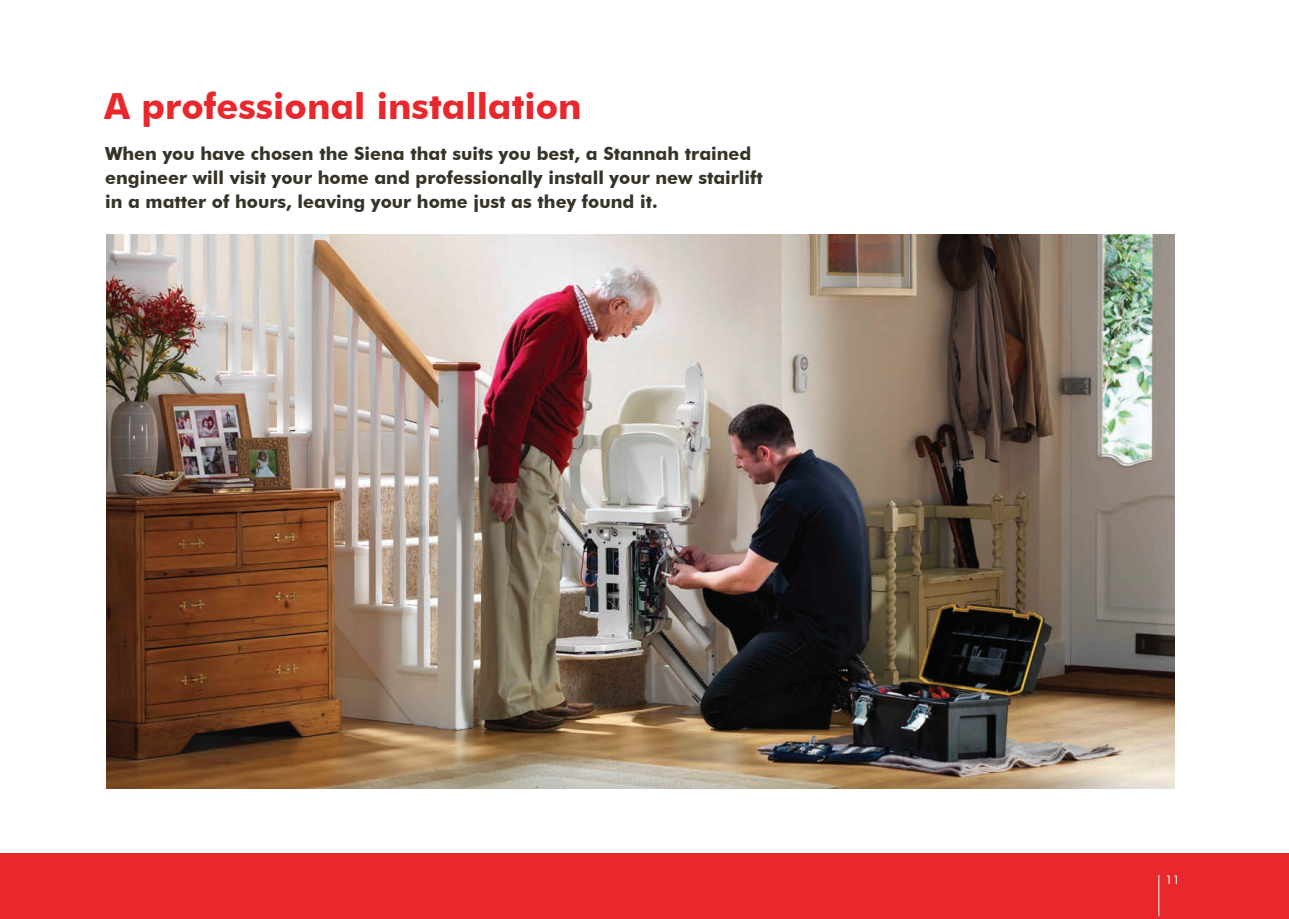
<style>
.page{position:relative;width:1289px;height:919px;background:#fff}
.page>*{position:absolute;margin:0;border:0;box-sizing:border-box;transform-origin:0 0}
.t1{font:700 36px "Futura BT";color:#e9282d}
.t2{font:700 18px/24px "Futura BT";color:#363428}
.t3{font:12px "Futura BT";color:#fff}
</style>
<div class="page">
<img style="left:106px;top:234px;width:1068px;height:554px">
<div style="left:0;top:853px;width:1288px;height:65px;background:#e9282d"></div>
<hr style="left:1158px;top:874px;width:1px;height:42px;background:#fff">
<p class="t1" style="left:104px;top:84px;width:479px">A professional installation</p>
<p class="t2" style="left:105px;top:142px;width:659px">When you have chosen the Siena that suits you best, a Stannah trained engineer will visit your home and professionally install your new stairlift</p>
<p class="t2" style="left:105px;top:190px;width:554px">in a matter of hours, leaving your home just as they found it.</p>
<p class="t3" style="left:1165px;top:872px;width:16px">11</p>
</div>
